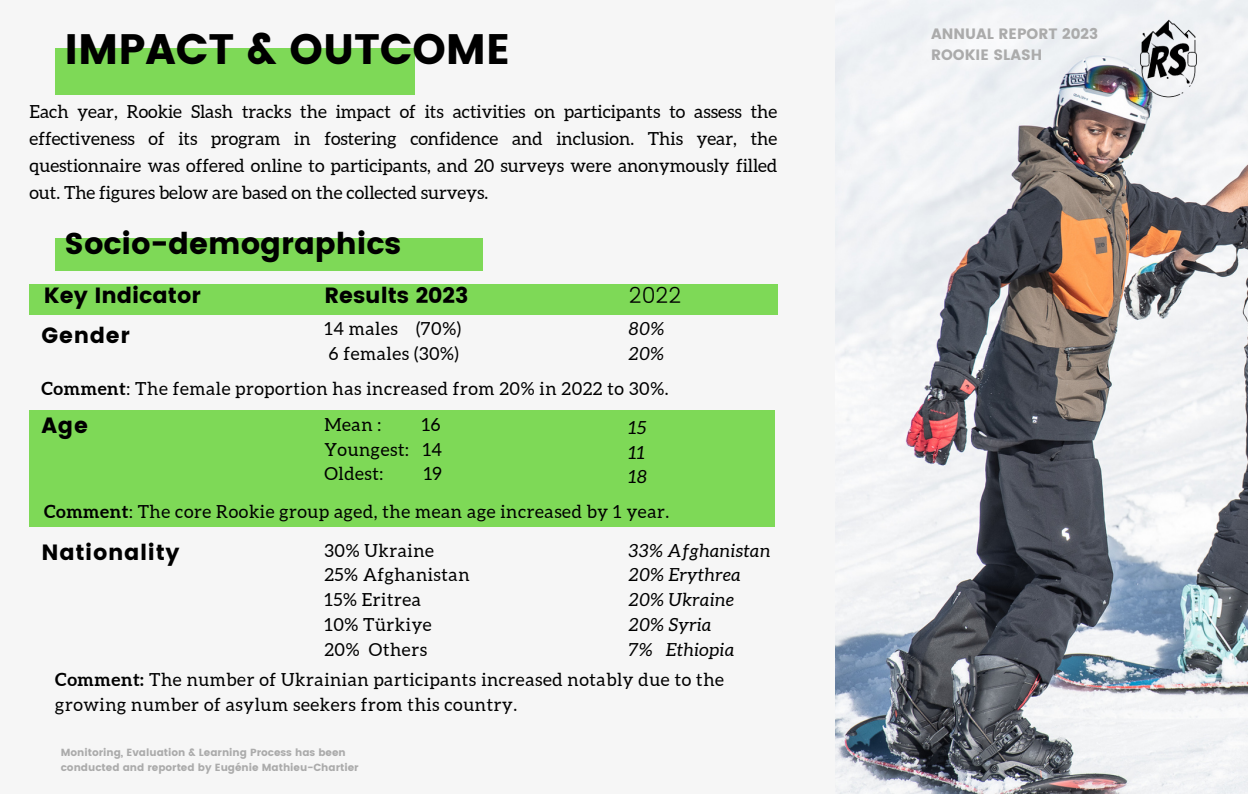
<style>
.page{position:relative;width:1248px;height:794px;background:#fff}
.page>*{position:absolute;margin:0;border:0;box-sizing:border-box;transform-origin:0 0}
.t1{font:42.5px "Poppins";color:#000}
.t2{font:30px "Poppins";color:#000}
.t3{font:22px "Poppins";color:#000}
.t4{font:22px "Poppins";letter-spacing:.03em;color:#000}
.t5{font:300 22px "Poppins";color:#000}
.t6{font:18px/24.8px "Aleo";letter-spacing:.03em;color:#000}
.t7{font:italic 18px/24.8px "Aleo";letter-spacing:.03em;color:#000}
.t8{font:15px/21px "Poppins";color:#ababab}
.t9{font:10.3px/14.2px "Poppins";color:#ababab}
.s1{font-weight:700}
</style>
<div class="page">
<div style="left:0;top:0;width:1247px;height:793px;background:#f6f6f6"></div>
<div style="left:55px;top:48px;width:359px;height:46px;background:#7ed957"></div>
<div style="left:29px;top:284px;width:748px;height:31px;background:#7ed957"></div>
<div style="left:55px;top:238px;width:428px;height:33px;background:#7ed957"></div>
<div style="left:29px;top:410px;width:746px;height:116px;background:#7ed957"></div>
<img style="left:835px;top:0;width:412px;height:793px">
<img style="left:1121px;top:12px;width:94px;height:93px">
<h1 class="t1" style="left:65px;top:24px;width:447px">IMPACT &amp; OUTCOME</h1>
<p class="t6" style="left:29px;top:98px;width:749px;line-height:27px;text-align:justify">Each year, Rookie Slash tracks the impact of its activities on participants to assess the effectiveness of its program in fostering confidence and inclusion. This year, the questionnaire was offered online to participants, and 20 surveys were anonymously filled out. The figures below are based on the collected surveys.</p>
<h2 class="t2" style="left:65px;top:226px;width:338px">Socio-demographics</h2>
<p class="t3" style="left:44px;top:283px;width:158px">Key Indicator</p>
<p class="t3" style="left:324px;top:283px;width:145px">Results 2023</p>
<p class="t5" style="left:629px;top:283px;width:54px">2022</p>
<p class="t3" style="left:42px;top:323px;width:90px">Gender</p>
<p class="t6" style="left:324px;top:316px;width:138px">14 males (70%)<br>6 females (30%)</p>
<p class="t6" style="left:42px;top:376px;width:628px"><span class="s1">Comment</span>: The female proportion has increased from 20% in 2022 to 30%.</p>
<p class="t7" style="left:629px;top:316px;width:37px">80%<br>20%</p>
<p class="t3" style="left:42px;top:413px;width:48px">Age</p>
<p class="t6" style="left:324px;top:412px;width:58px">Mean :</p>
<p class="t6" style="left:324px;top:412px;width:119px;text-align:justify;text-indent:97px">16<br>Youngest: 14<br>Oldest:</p>
<p class="t7" style="left:629px;top:415px;width:19px">15<br>11<br>18</p>
<p class="t6" style="left:44px;top:455px;width:626px;line-height:37.5px;text-indent:379px">19<br><span class="s1">Comment</span>: The core Rookie group aged, the mean age increased by 1 year.</p>
<p class="t4" style="left:42px;top:539px;width:139px">Nationality</p>
<p class="t6" style="left:324px;top:537px;width:147px">30% Ukraine<br>25% Afghanistan<br>15% Eritrea<br>10% Türkiye<br>20% Others</p>
<p class="t7" style="left:629px;top:537px;width:143px">33% Afghanistan<br>20% Erythrea<br>20% Ukraine<br>20% Syria<br>7% Ethiopia</p>
<p class="t6" style="left:55px;top:667px;width:670px"><span class="s1">Comment:</span> The number of Ukrainian participants increased notably due to the growing number of asylum seekers from this country.</p>
<p class="t9" style="left:61px;top:745px;width:299px">Monitoring, Evaluation &amp; Learning Process has been conducted and reported by Eugénie Mathieu-Chartier</p>
<p class="t8" style="left:930px;top:23px;width:168px">ANNUAL REPORT 2023<br>ROOKIE SLASH</p>
</div>
